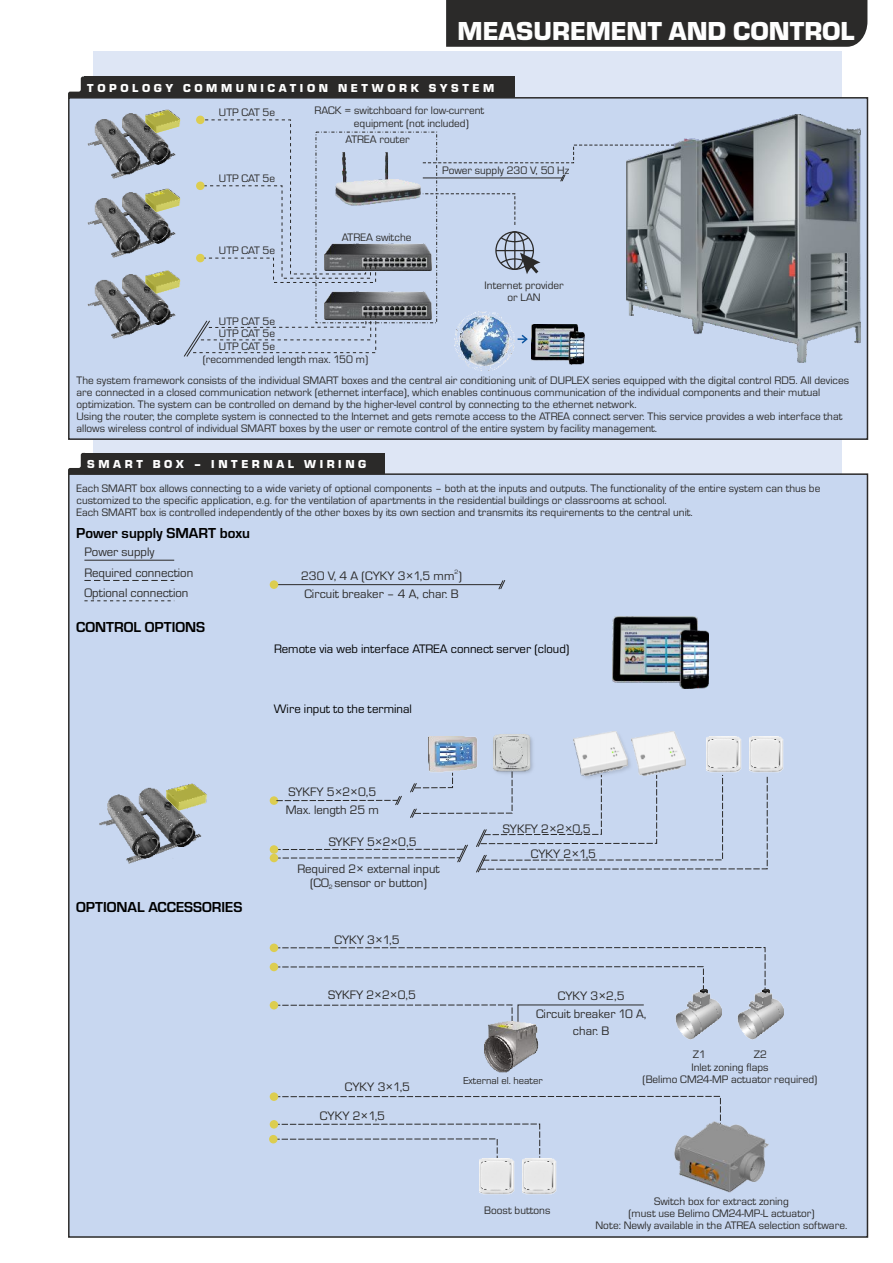
<style>
.page{position:relative;width:893px;height:1263px;background:#fff}
.page>*{position:absolute;margin:0;border:0;box-sizing:border-box;transform-origin:0 0}
.t1{font:27px "Eurostile TEE Blac";color:#fefefe}
.t2{font:700 15px "Eurostile TEE";color:#000}
.t3{font:12.75px/17.9px "Eurostile TEE";color:#2b2a29}
.t4{font:12.75px "Eurostile TEE";color:#000}
.t5{font:12px "Eurostile TEE Blac";letter-spacing:.3em;color:#fefefe}
.t6{font:11.25px/12.1px "Eurostile TEE";color:#2b2a29}
.t7{font:10.5px "Eurostile TEE";color:#2b2a29}
.t8{font:6.3px "Eurostile TEE";color:#2b2a29}
</style>
<div class="page">
<div style="left:94px;top:51px;width:748px;height:1161px;background:#dee6f5"></div>
<svg style="left:68px;top:77px;width:16px;height:19px"></svg>
<svg style="left:68px;top:453px;width:16px;height:20px"></svg>
<div style="left:84px;top:77px;width:431px;height:21px;background:#2b2a29"></div>
<div style="left:84px;top:453px;width:301px;height:21px;background:#2b2a29"></div>
<div style="left:68px;top:96px;width:801px;height:345px;background:#c8d7f0"></div>
<div style="left:68px;top:473px;width:801px;height:765px;background:#c8d7f0"></div>
<img style="left:676px;top:990px;width:46px;height:50px">
<img style="left:737px;top:990px;width:47px;height:50px">
<img style="left:87px;top:109px;width:95px;height:71px">
<img style="left:87px;top:188px;width:95px;height:71px">
<img style="left:87px;top:269px;width:95px;height:72px">
<img style="left:145px;top:110px;width:35px;height:23px">
<img style="left:145px;top:189px;width:35px;height:23px">
<img style="left:145px;top:271px;width:35px;height:23px">
<img style="left:98px;top:782px;width:111px;height:83px">
<img style="left:166px;top:784px;width:41px;height:27px">
<img style="left:376px;top:243px;width:56px;height:28px">
<img style="left:324px;top:292px;width:108px;height:27px">
<svg style="left:200px;top:119px;width:176px;height:164px;background:#bfcde4"></svg>
<div style="left:196px;top:116px;width:9px;height:8px;background:#dccd50;border-radius:50%"></div>
<div style="left:196px;top:182px;width:9px;height:8px;background:#dccd50;border-radius:50%"></div>
<div style="left:196px;top:254px;width:9px;height:8px;background:#dccd50;border-radius:50%"></div>
<svg style="left:183px;top:314px;width:193px;height:43px;background:#bcc9e0"></svg>
<div style="left:422px;top:193px;width:93px;height:33px;background:#c8d7f0"></div>
<div style="left:422px;top:144px;width:205px;height:19px;background:#c8d7f0"></div>
<hr style="left:423px;top:178px;width:139px;height:1px;background:#2b2a29">
<hr style="left:274px;top:584px;width:227px;height:1px;background:#2b2a29">
<svg style="left:560px;top:174px;width:6px;height:8px"></svg>
<svg style="left:498px;top:579px;width:8px;height:11px"></svg>
<hr style="left:84px;top:560px;width:90px;height:1px;background:#2b2a29">
<svg style="left:84px;top:580px;width:90px;height:1px"></svg>
<svg style="left:84px;top:600px;width:90px;height:1px"></svg>
<div style="left:270px;top:580px;width:8px;height:9px;background:#dccd50;border-radius:50%"></div>
<div style="left:270px;top:796px;width:8px;height:9px;background:#dccd50;border-radius:50%"></div>
<svg style="left:273px;top:947px;width:493px;height:43px;background:#c2d0e8"></svg>
<div style="left:274px;top:770px;width:494px;height:103px;background:#c8d7f0"></div>
<div style="left:270px;top:845px;width:8px;height:9px;background:#dccd50;border-radius:50%"></div>
<div style="left:270px;top:963px;width:8px;height:8px;background:#dccd50;border-radius:50%"></div>
<div style="left:270px;top:1120px;width:8px;height:8px;background:#dccd50;border-radius:50%"></div>
<div style="left:270px;top:854px;width:8px;height:8px;background:#dccd50;border-radius:50%"></div>
<div style="left:270px;top:1001px;width:8px;height:8px;background:#dccd50;border-radius:50%"></div>
<div style="left:273px;top:1096px;width:448px;height:64px;background:#c8d7f0"></div>
<div style="left:270px;top:943px;width:8px;height:9px;background:#dccd50;border-radius:50%"></div>
<div style="left:270px;top:1092px;width:8px;height:9px;background:#dccd50;border-radius:50%"></div>
<div style="left:269px;top:1135px;width:9px;height:8px;background:#dccd50;border-radius:50%"></div>
<img style="left:332px;top:149px;width:90px;height:59px">
<div style="left:495px;top:231px;width:39px;height:39px;border:1px solid #2b2a29;border-radius:50%"></div>
<svg style="left:499px;top:236px;width:31px;height:7px"></svg>
<div style="left:504px;top:231px;width:21px;height:39px;border:1px solid #2b2a29;border-radius:50%"></div>
<hr style="left:496px;top:250px;width:38px;height:1px;background:#2b2a29">
<hr style="left:514px;top:232px;width:1px;height:37px;background:#2b2a29">
<svg style="left:499px;top:253px;width:41px;height:21px"></svg>
<img style="left:627px;top:115px;width:234px;height:248px">
<img style="left:428px;top:736px;width:49px;height:37px">
<img style="left:452px;top:309px;width:66px;height:65px">
<img style="left:490px;top:731px;width:48px;height:48px">
<img style="left:494px;top:735px;width:36px;height:36px">
<img style="left:707px;top:736px;width:34px;height:36px">
<img style="left:480px;top:1158px;width:34px;height:36px">
<img style="left:749px;top:736px;width:35px;height:36px">
<img style="left:522px;top:1158px;width:35px;height:36px">
<img style="left:570px;top:728px;width:67px;height:56px">
<img style="left:574px;top:732px;width:54px;height:43px">
<img style="left:631px;top:732px;width:54px;height:43px">
<svg style="left:273px;top:1004px;width:371px;height:27px;background:#c2d0e8"></svg>
<img style="left:485px;top:1022px;width:53px;height:51px">
<img style="left:612px;top:616px;width:96px;height:73px">
<img style="left:531px;top:324px;width:53px;height:40px">
<svg style="left:518px;top:333px;width:11px;height:12px"></svg>
<img style="left:668px;top:1113px;width:105px;height:82px">
<div style="left:446px;top:0;width:421px;height:47px;background:#2b2a29"></div>
<h1 class="t1" style="left:581px;top:22px;width:271px">MĚŘENÍ A REGULACE</h1>
<h1 class="t1" style="left:458px;top:22px;width:399px">MEASUREMENT AND CONTROL</h1>
<p class="t5" style="left:87px;top:84px;width:409px">TOPOLOGY COMMUNICATION NETWORK SYSTEM</p>
<p class="t6" style="left:219px;top:108px;width:58px">UTP CAT 5e</p>
<p class="t6" style="left:219px;top:173px;width:58px">UTP CAT 5e</p>
<p class="t6" style="left:219px;top:246px;width:58px">UTP CAT 5e</p>
<p class="t6" style="left:219px;top:316px;width:58px;line-height:12.8px;text-align:justify">UTP CAT 5e UTP CAT 5e UTP CAT 5e</p>
<p class="t6" style="left:354px;top:106px;width:132px;text-indent:-39px">RACK = switchboard for low-current equipment (not included)</p>
<p class="t6" style="left:346px;top:134px;width:66px">ATREA router</p>
<p class="t6" style="left:342px;top:232px;width:71px">ATREA switche</p>
<p class="t6" style="left:442px;top:166px;width:129px">Power supply 230 V, 50 Hz</p>
<p class="t6" style="left:485px;top:280px;width:80px;text-align:center">Internet provider or LAN</p>
<p class="t6" style="left:203px;top:354px;width:167px">(recommended length max. 150 m)</p>
<p class="t6" style="left:77px;top:375px;width:774px">The system framework consists of the individual SMART boxes and the central air conditioning unit of DUPLEX series equipped with the digital control RD5. All devices are connected in a closed communication network (ethernet interface), which enables continuous communication of the individual components and their mutual optimization. The system can be controlled on demand by the higher-level control by connecting to the ethernet network.<br>Using the router, the complete system is connected to the Internet and gets remote access to the ATREA connect server. This service provides a web interface that allows wireless control of individual SMART boxes by the user or remote control of the entire system by facility management.</p>
<p class="t5" style="left:87px;top:460px;width:281px">SMART BOX – INTERNAL WIRING</p>
<p class="t6" style="left:77px;top:483px;width:745px">Each SMART box allows connecting to a wide variety of optional components – both at the inputs and outputs. The functionality of the entire system can thus be customized to the specific application, e.g. for the ventilation of apartments in the residential buildings or classrooms at school.<br>Each SMART box is controlled independently of the other boxes by its own section and transmits its requirements to the central unit.</p>
<h2 class="t2" style="left:76px;top:528px;width:175px">Power supply SMART boxu</h2>
<p class="t3" style="left:84px;top:543px;width:110px;line-height:20.5px">Power supply<br>Required connection<br>Optional connection</p>
<h2 class="t2" style="left:76px;top:621px;width:130px">CONTROL OPTIONS</h2>
<h2 class="t2" style="left:76px;top:902px;width:168px">OPTIONAL ACCESSORIES</h2>
<p class="t8" style="left:455px;top:570px;width:5px">2</p>
<p class="t3" style="left:301px;top:568px;width:162px">230 V, 4 A (CYKY 3×1,5 mm )<br>Circuit breaker – 4 A, char. B</p>
<p class="t4" style="left:274px;top:645px;width:297px">Remote via web interface ATREA connect server (cloud)</p>
<p class="t4" style="left:274px;top:705px;width:140px">Wire input to the terminal</p>
<p class="t3" style="left:286px;top:784px;width:95px">SYKFY 5×2×0,5<br>Max. length 25 m</p>
<p class="t3" style="left:329px;top:834px;width:89px">SYKFY 5×2×0,5</p>
<p class="t3" style="left:298px;top:863px;width:144px;line-height:13.6px;text-align:center">Required 2× external input (CO sensor or button)</p>
<p class="t8" style="left:329px;top:885px;width:5px">2</p>
<p class="t3" style="left:334px;top:932px;width:67px">CYKY 3×1,5</p>
<p class="t3" style="left:328px;top:987px;width:89px">SYKFY 2×2×0,5</p>
<p class="t3" style="left:345px;top:1079px;width:67px">CYKY 3×1,5</p>
<p class="t3" style="left:320px;top:1108px;width:67px">CYKY 2×1,5</p>
<p class="t3" style="left:503px;top:821px;width:89px">SYKFY 2×2×0,5</p>
<p class="t3" style="left:531px;top:846px;width:67px">CYKY 2×1,5</p>
<p class="t3" style="left:536px;top:988px;width:112px;text-align:center">CYKY 3×2,5<br>Circuit breaker 10 A, char. B</p>
<p class="t7" style="left:463px;top:1077px;width:81px">External el. heater</p>
<p class="t6" style="left:693px;top:1050px;width:15px">Z1</p>
<p class="t6" style="left:754px;top:1050px;width:15px">Z2</p>
<p class="t6" style="left:691px;top:1062px;width:79px">Inlet zoning flaps</p>
<p class="t6" style="left:643px;top:1074px;width:176px">(Belimo CM24-MP actuator required)</p>
<p class="t6" style="left:484px;top:1205px;width:68px">Boost buttons</p>
<p class="t6" style="left:596px;top:1196px;width:253px;text-align:center">Switch box for extract zoning<br>(must use Belimo CM24-MP-L actuator)<br>Note: Newly available in the ATREA selection software.</p>
</div>
